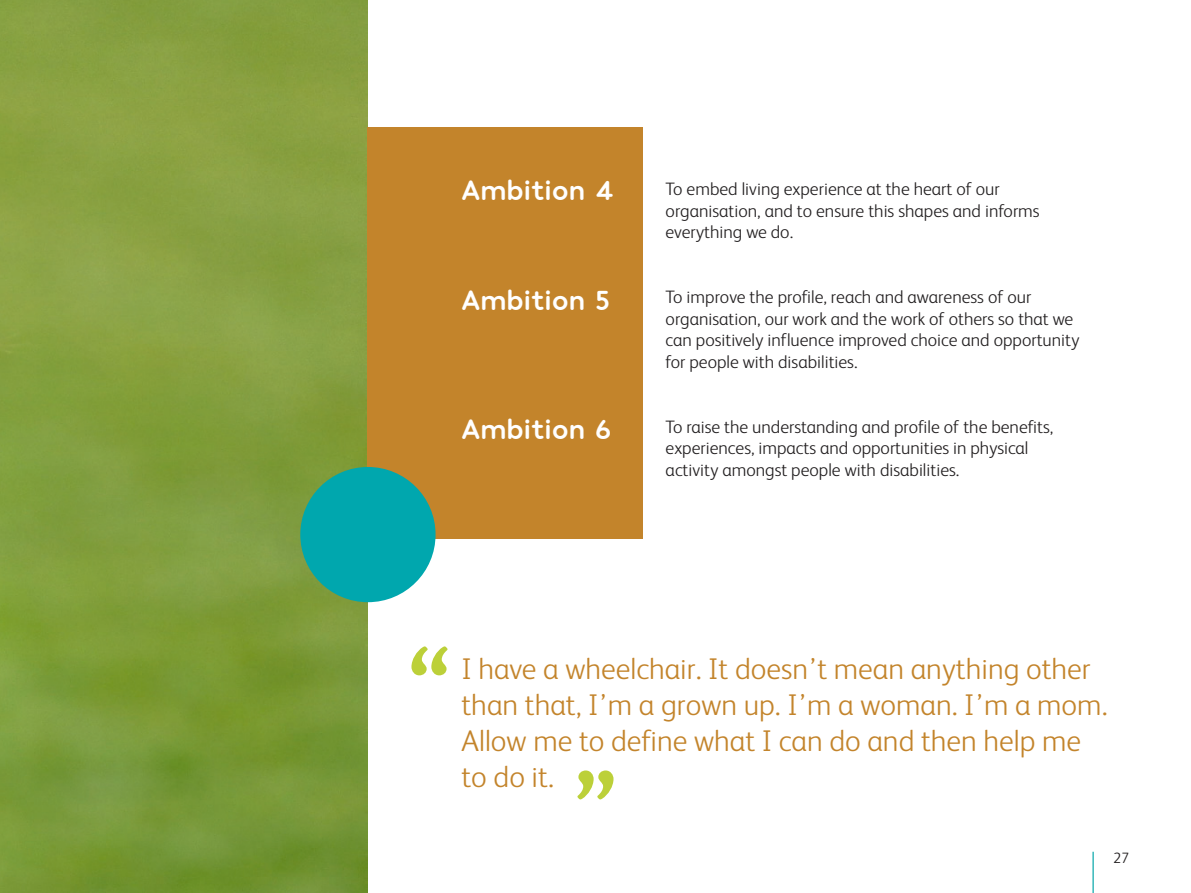
<style>
.page{position:relative;width:1191px;height:893px;background:#fff}
.page>*{position:absolute;margin:0;border:0;box-sizing:border-box;transform-origin:0 0}
.t1{font:300 30px/36px "FS Albert";color:#c3842b}
.t2{font:700 29.1px "Hank Rnd";color:#fff}
.t3{font:300 18px/21.6px "FS Albert";color:#221f20}
.t4{font:300 15px "FS Albert";color:#221f20}
</style>
<div class="page">
<img style="left:0;top:0;width:368px;height:893px">
<div style="left:368px;top:128px;width:275px;height:411px;background:#c3842b"></div>
<div style="left:300px;top:467px;width:135px;height:135px;background:#00a7ae;border-radius:50%"></div>
<svg style="left:411px;top:646px;width:36px;height:29px"></svg>
<svg style="left:577px;top:770px;width:36px;height:29px"></svg>
<hr style="left:1092px;top:852px;width:2px;height:41px;background:#38b8ba">
<p class="t2" style="left:461px;top:172px;width:154px">Ambition 4</p>
<p class="t3" style="left:665px;top:178px;width:375px">To embed living experience at the heart of our organisation, and to ensure this shapes and informs everything we do.</p>
<p class="t2" style="left:461px;top:283px;width:150px">Ambition 5</p>
<p class="t3" style="left:665px;top:286px;width:415px">To improve the profile, reach and awareness of our organisation, our work and the work of others so that we can positively influence improved choice and opportunity for people with disabilities.</p>
<p class="t2" style="left:461px;top:411px;width:152px">Ambition 6</p>
<p class="t3" style="left:665px;top:416px;width:389px">To raise the understanding and profile of the benefits, experiences, impacts and opportunities in physical activity amongst people with disabilities.</p>
<p class="t1" style="left:461px;top:650px;width:647px">I have a wheelchair. It doesn’t mean anything other than that, I’m a grown up. I’m a woman. I’m a mom.<br>Allow me to define what I can do and then help me to do it.</p>
<p class="t4" style="left:1113px;top:849px;width:18px">27</p>
</div>
